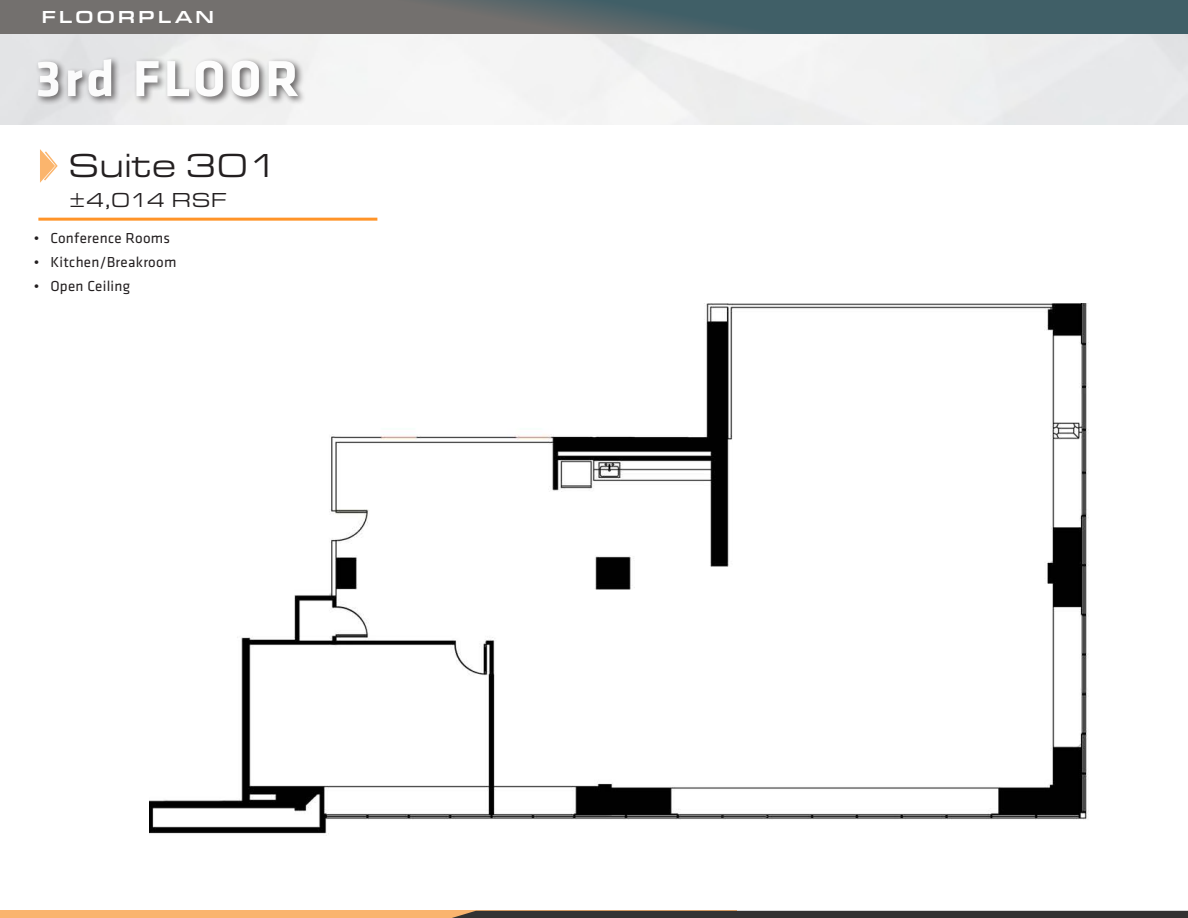
<style>
.page{position:relative;width:1188px;height:918px;background:#fff}
.page>*{position:absolute;margin:0;border:0;box-sizing:border-box;transform-origin:0 0}
.t1{font:700 52.5px "Klavika Basic";letter-spacing:.07em;color:#fff}
.t2{font:34.5px "Eurostile Ext";color:#231f20}
.t3{font:21px "Eurostile Ext";letter-spacing:-.005em;color:#231f20}
.t4{font:500 18px "Eurostile Ext";letter-spacing:.15em;color:#fff}
.t5{font:15px "Klavika Basic";letter-spacing:.02em;color:#231f20}
</style>
<div class="page">
<svg style="left:0;top:0;width:1188px;height:34px;background:#59676a"></svg>
<hr style="left:38px;top:218px;width:339px;height:3px;background:#ff9429">
<div style="left:0;top:911px;width:736px;height:7px;background:#fab46e"></div>
<div style="left:452px;top:911px;width:736px;height:7px;background:#333"></div>
<div style="left:34px;top:56px;width:273px;height:50px;background:#231f20;opacity:.75"></div>
<svg style="left:40px;top:149px;width:18px;height:34px"></svg>
<img style="left:149px;top:304px;width:940px;height:530px">
<p class="t4" style="left:41px;top:4px;width:174px">FLOORPLAN</p>
<h1 class="t1" style="left:35px;top:41px;width:265px">3rd FLOOR</h1>
<p class="t2" style="left:68px;top:141px;width:212px">Suite 301</p>
<p class="t3" style="left:68px;top:185px;width:160px">±4,014 RSF</p>
<p class="t5" style="left:34px;top:229px;width:138px">• Conference Rooms</p>
<p class="t5" style="left:34px;top:253px;width:144px">• Kitchen/Breakroom</p>
<p class="t5" style="left:34px;top:277px;width:98px">• Open Ceiling</p>
</div>
